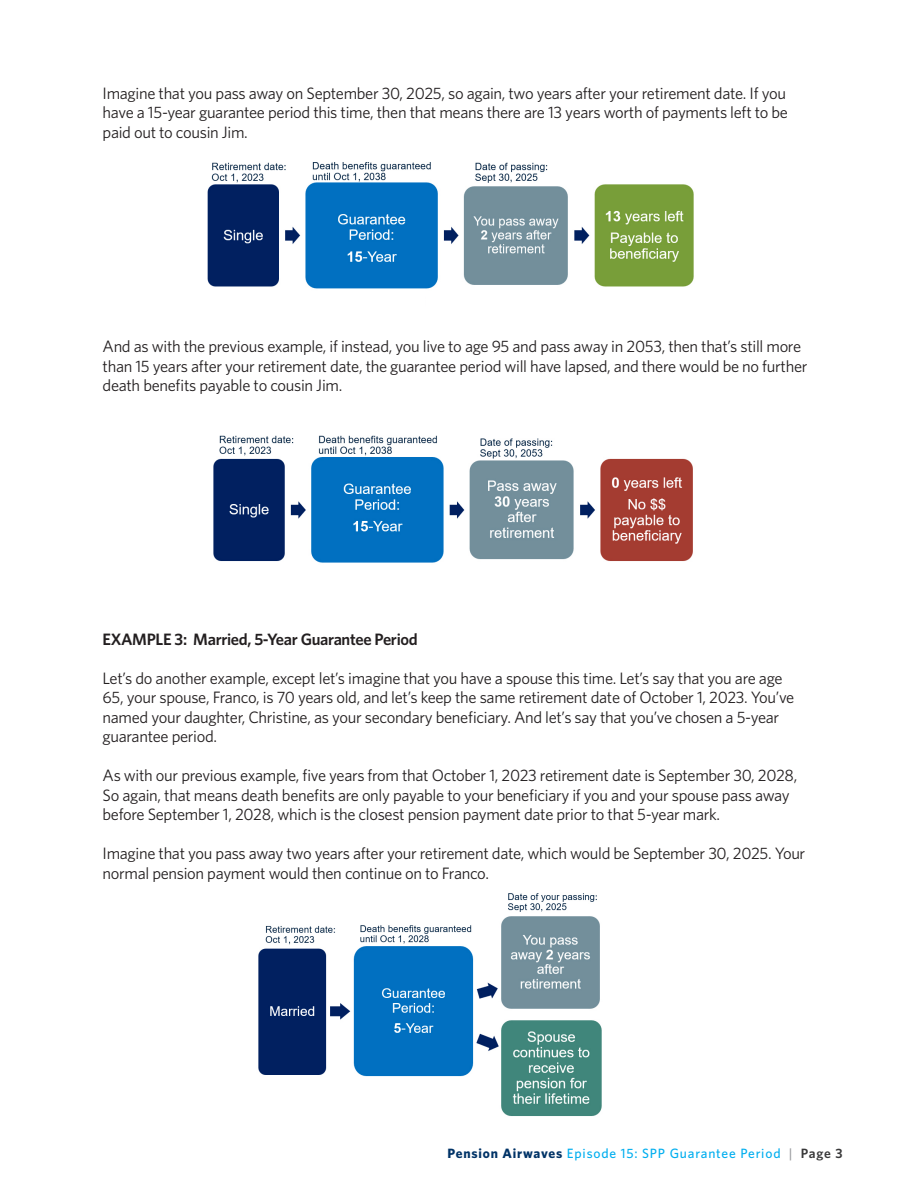
<style>
.page{position:relative;width:918px;height:1188px;background:#fff}
.page>*{position:absolute;margin:0;border:0;box-sizing:border-box;transform-origin:0 0}
.t1{font:16.5px/19.5px "Whitney";letter-spacing:-.02em;color:#231f20}
.t2{font:600 16.5px "Whitney";letter-spacing:-.02em;color:#231f20}
.t3{font:500 13.5px "Whitney";letter-spacing:.06em;color:#00aeef}
.s1{font-weight:700;color:#003367}
.s2{color:#9b9da0}
.s3{font-weight:600;color:#383839}
</style>
<div class="page">
<img style="left:207px;top:162px;width:487px;height:127px">
<img style="left:213px;top:435px;width:480px;height:128px">
<img style="left:258px;top:893px;width:344px;height:223px">
<div style="left:249px;top:1080px;width:219px;height:34px;background:#fff"></div>
<p class="t1" style="left:103px;top:83px;width:687px">Imagine that you pass away on September 30, 2025, so again, two years after your retirement date. If you have a 15-year guarantee period this time, then that means there are 13 years worth of payments left to be paid out to cousin Jim.</p>
<p class="t1" style="left:103px;top:336px;width:706px">And as with the previous example, if instead, you live to age 95 and pass away in 2053, then that’s still more than 15 years after your retirement date, the guarantee period will have lapsed, and there would be no further death benefits payable to cousin Jim.</p>
<p class="t2" style="left:103px;top:628px;width:317px">EXAMPLE 3: Married, 5-Year Guarantee Period</p>
<p class="t1" style="left:103px;top:668px;width:693px">Let’s do another example, except let’s imagine that you have a spouse this time. Let’s say that you are age 65, your spouse, Franco, is 70 years old, and let’s keep the same retirement date of October 1, 2023. You’ve named your daughter, Christine, as your secondary beneficiary. And let’s say that you’ve chosen a 5-year guarantee period.</p>
<p class="t1" style="left:103px;top:765px;width:696px">As with our previous example, five years from that October 1, 2023 retirement date is September 30, 2028,<br>So again, that means death benefits are only payable to your beneficiary if you and your spouse pass away before September 1, 2028, which is the closest pension payment date prior to that 5-year mark.</p>
<p class="t1" style="left:103px;top:843px;width:704px">Imagine that you pass away two years after your retirement date, which would be September 30, 2025. Your normal pension payment would then continue on to Franco.</p>
<p class="t3" style="left:448px;top:1144px;width:397px"><span class="s1">Pension Airwaves</span> Episode 15: SPP Guarantee Period <span class="s2">|</span> <span class="s3">Page 3</span></p>
</div>
